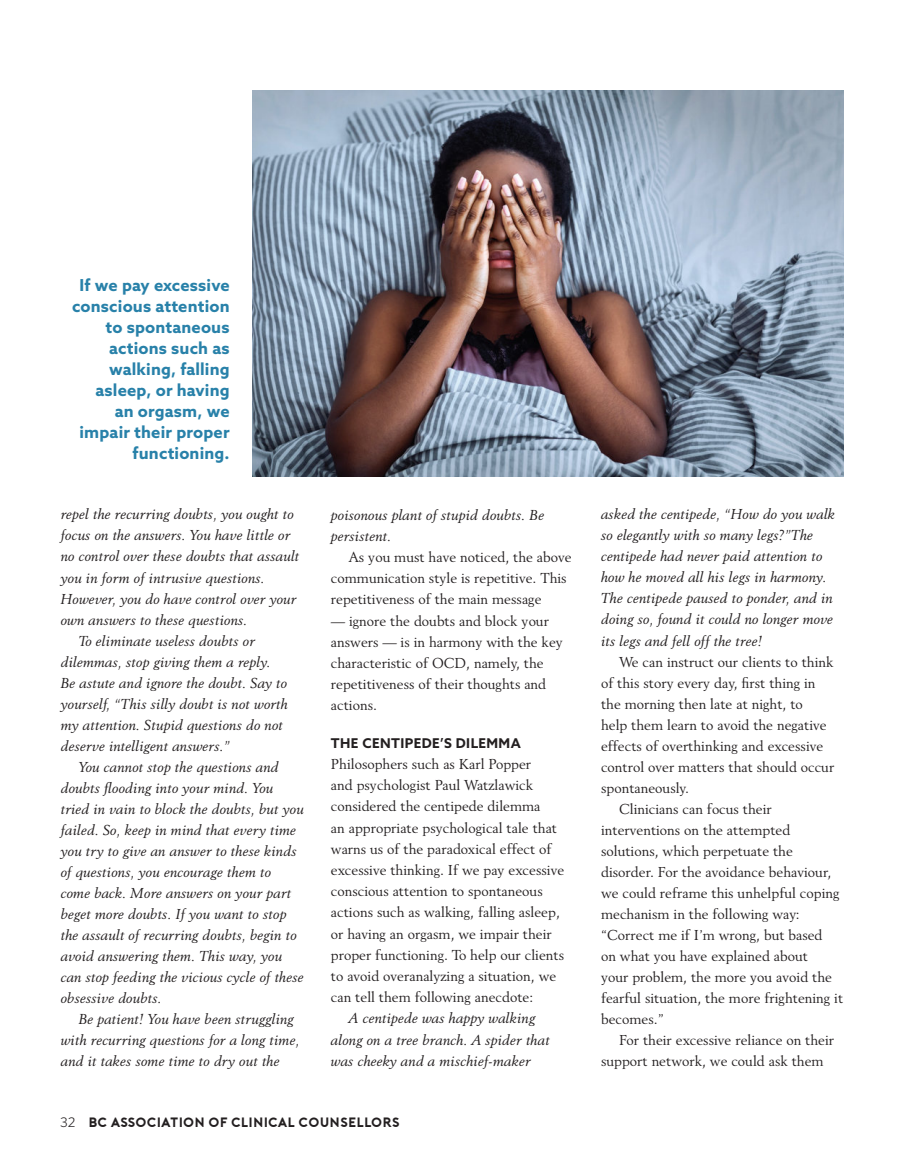
<style>
.page{position:relative;width:905px;height:1161px;background:#fff}
.page>*{position:absolute;margin:0;border:0;box-sizing:border-box;transform-origin:0 0}
.t1{font:700 16.5px/21px "Azo Sans";letter-spacing:.01em;color:#2881a9;text-align:right}
.t2{font:italic 14.25px/21px "Revival 565 BT";color:#231f20}
.t3{font:14.25px/21.1px "Revival 565 BT";color:#231f20}
.t4{font:13.5px "Porter Bold DEMO";color:#231f20}
.t5{font:700 13.5px "Azo Sans";letter-spacing:.03em;color:#231f20}
.s1{font-family:"Poynter Text Sans";font-weight:300}
</style>
<div class="page">
<img style="left:252px;top:90px;width:591px;height:387px">
<p class="t1" style="left:72px;top:274px;width:159px">If we pay excessive conscious attention to spontaneous actions such as walking, falling asleep, or having<br>an orgasm, we impair their proper functioning.</p>
<p class="t2" style="left:61px;top:504px;width:235px">repel the recurring doubts, you ought to</p>
<p class="t2" style="left:61px;top:525px;width:231px">focus on the answers. You have little or</p>
<p class="t2" style="left:61px;top:546px;width:240px">no control over these doubts that assault</p>
<p class="t2" style="left:61px;top:567px;width:206px">you in form of intrusive questions.</p>
<p class="t2" style="left:61px;top:588px;width:237px">However, you do have control over your</p>
<p class="t2" style="left:61px;top:609px;width:188px">own answers to these questions.</p>
<p class="t2" style="left:79px;top:630px;width:178px">To eliminate useless doubts or</p>
<p class="t2" style="left:61px;top:651px;width:211px">dilemmas, stop giving them a reply.</p>
<p class="t2" style="left:61px;top:672px;width:228px">Be astute and ignore the doubt. Say to</p>
<p class="t2" style="left:61px;top:693px;width:229px">yourself, “This silly doubt is not worth</p>
<p class="t2" style="left:61px;top:714px;width:224px">my attention. Stupid questions do not</p>
<p class="t2" style="left:61px;top:735px;width:171px">deserve intelligent answers.”</p>
<p class="t2" style="left:79px;top:756px;width:201px">You cannot stop the questions and</p>
<p class="t2" style="left:61px;top:777px;width:214px">doubts flooding into your mind. You</p>
<p class="t2" style="left:61px;top:798px;width:245px">tried in vain to block the doubts, but you</p>
<p class="t2" style="left:61px;top:819px;width:237px">failed. So, keep in mind that every time</p>
<p class="t2" style="left:61px;top:840px;width:237px">you try to give an answer to these kinds</p>
<p class="t2" style="left:61px;top:861px;width:212px">of questions, you encourage them to</p>
<p class="t2" style="left:61px;top:882px;width:232px">come back. More answers on your part</p>
<p class="t2" style="left:61px;top:903px;width:227px">beget more doubts. If you want to stop</p>
<p class="t2" style="left:61px;top:924px;width:238px">the assault of recurring doubts, begin to</p>
<p class="t2" style="left:61px;top:945px;width:223px">avoid answering them. This way, you</p>
<p class="t2" style="left:61px;top:966px;width:245px">can stop feeding the vicious cycle of these</p>
<p class="t2" style="left:61px;top:987px;width:103px">obsessive doubts.</p>
<p class="t2" style="left:79px;top:1008px;width:217px">Be patient! You have been struggling</p>
<p class="t2" style="left:61px;top:1029px;width:240px">with recurring questions for a long time,</p>
<p class="t2" style="left:61px;top:1050px;width:220px">and it takes some time to dry out the</p>
<p class="t2" style="left:331px;top:504px;width:215px">poisonous plant of stupid doubts. Be persistent.</p>
<p class="t3" style="left:331px;top:546px;width:242px;text-indent:18px">As you must have noticed, the above communication style is repetitive. This repetitiveness of the main message</p>
<p class="t3" style="left:331px;top:610px;width:233px">— ignore the doubts and block your answers — is in harmony with the key characteristic of OCD, namely, the repetitiveness of their thoughts and actions.</p>
<p class="t5" style="left:331px;top:734px;width:191px">THE CENTIPEDE’S DILEMMA</p>
<p class="t3" style="left:331px;top:753px;width:235px">Philosophers such as Karl Popper<br>and psychologist Paul Watzlawick considered the centipede dilemma<br>an appropriate psychological tale that warns us of the paradoxical effect of excessive thinking. If we pay excessive conscious attention to spontaneous actions such as walking, falling asleep, or having an orgasm, we impair their proper functioning. To help our clients to avoid overanalyzing a situation, we can tell them following anecdote:</p>
<p class="t2" style="left:331px;top:1008px;width:220px;text-indent:18px">A centipede was happy walking along on a tree branch. A spider that was cheeky and a mischief-maker</p>
<p class="t4" style="left:60px;top:1115px;width:341px"><span class="s1">32</span> BC ASSOCIATION OF CLINICAL COUNSELLORS</p>
<p class="t2" style="left:601px;top:504px;width:236px">asked the centipede, “How do you walk so elegantly with so many legs?”The centipede had never paid attention to how he moved all his legs in harmony.<br>The centipede paused to ponder, and in doing so, found it could no longer move its legs and fell off the tree!</p>
<p class="t3" style="left:619px;top:651px;width:216px">We can instruct our clients to think</p>
<p class="t3" style="left:601px;top:672px;width:216px">of this story every day, first thing in</p>
<p class="t3" style="left:601px;top:693px;width:203px">the morning then late at night, to</p>
<p class="t3" style="left:601px;top:714px;width:227px">help them learn to avoid the negative</p>
<p class="t3" style="left:601px;top:735px;width:224px">effects of overthinking and excessive</p>
<p class="t3" style="left:601px;top:756px;width:235px">control over matters that should occur</p>
<p class="t3" style="left:601px;top:777px;width:89px">spontaneously.</p>
<p class="t3" style="left:619px;top:798px;width:154px">Clinicians can focus their</p>
<p class="t3" style="left:601px;top:819px;width:191px">interventions on the attempted</p>
<p class="t3" style="left:601px;top:840px;width:193px">solutions, which perpetuate the</p>
<p class="t3" style="left:601px;top:861px;width:232px">disorder. For the avoidance behaviour,</p>
<p class="t3" style="left:601px;top:882px;width:240px">we could reframe this unhelpful coping</p>
<p class="t3" style="left:601px;top:903px;width:200px">mechanism in the following way:</p>
<p class="t3" style="left:601px;top:924px;width:223px">“Correct me if I’m wrong, but based</p>
<p class="t3" style="left:601px;top:945px;width:208px">on what you have explained about</p>
<p class="t3" style="left:601px;top:966px;width:232px">your problem, the more you avoid the</p>
<p class="t3" style="left:601px;top:987px;width:244px">fearful situation, the more frightening it</p>
<p class="t3" style="left:601px;top:1008px;width:64px">becomes.”</p>
<p class="t3" style="left:619px;top:1029px;width:217px">For their excessive reliance on their</p>
<p class="t3" style="left:601px;top:1050px;width:224px">support network, we could ask them</p>
</div>
